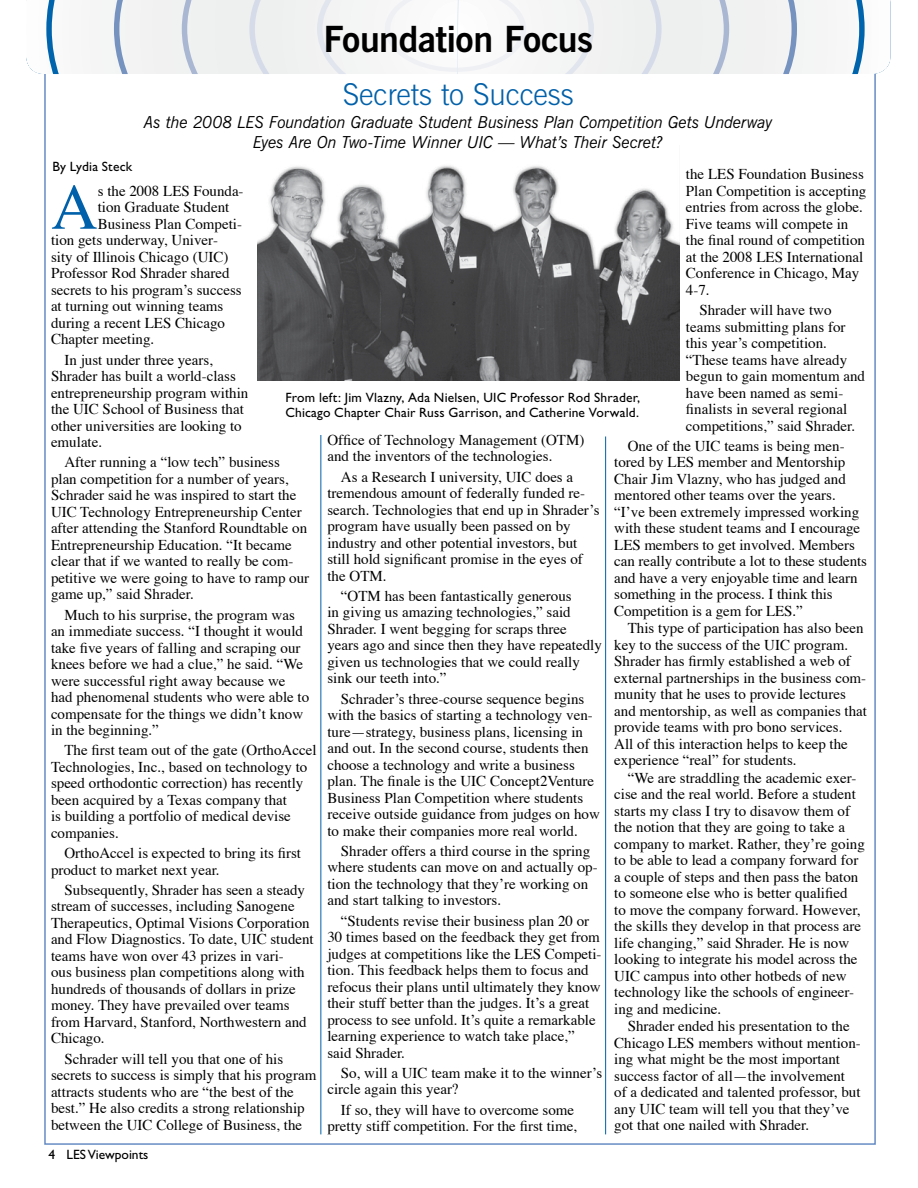
<style>
.page{position:relative;width:918px;height:1188px;background:#fff}
.page>*{position:absolute;margin:0;border:0;box-sizing:border-box;transform-origin:0 0}
.t1{font:64.8px "Times";color:#0060a9}
.t2{font:700 36px "News Gothic BT";letter-spacing:-.015em;color:#000}
.t3{font:300 30px "News Gothic BT";color:#0060a9}
.t4{font:italic 16.5px/19.5px "News Gothic BT";letter-spacing:-.02em;color:#000;text-align:center}
.t5{font:15px/16.5px "Times";color:#000}
.t6{font:13.5px/15px "Gill Sans";letter-spacing:.01em;color:#000}
</style>
<div class="page">
<hr style="left:320px;top:435px;width:1px;height:699px;background:#0060a9">
<hr style="left:605px;top:436px;width:1px;height:698px;background:#0060a9">
<svg style="left:26px;top:0;width:865px;height:74px"></svg>
<img style="left:257px;top:165px;width:423px;height:216px">
<h2 class="t2" style="left:323px;top:17px;width:271px">Foundation Focus</h2>
<h3 class="t3" style="left:343px;top:76px;width:233px">Secrets to Success</h3>
<p class="t4" style="left:144px;top:112px;width:630px">As the 2008 LES Foundation Graduate Student Business Plan Competition Gets Underway<br>Eyes Are On Two-Time Winner UIC — What’s Their Secret?</p>
<p class="t6" style="left:52px;top:159px;width:81px">By Lydia Steck</p>
<p class="t5" style="left:686px;top:165px;width:182px">the LES Foundation Business<br>Plan Competition is accepting entries from across the globe.<br>Five teams will compete in the final round of competition at the 2008 LES International<br>Conference in Chicago, May<br>4-7.</p>
<p class="t5" style="left:686px;top:300px;width:181px;text-indent:14px">Shrader will have two teams submitting plans for this year’s competition. “These teams have already begun to gain momentum and have been named as semi&shy;finalists in several regional competitions,” said Shrader.</p>
<p class="t5" style="left:614px;top:436px;width:254px;text-indent:14px">One of the UIC teams is being men&shy;tored by LES member and Mentorship Chair Jim Vlazny, who has judged and mentored other teams over the years. “I’ve been extremely impressed working with these student teams and I encourage LES members to get involved. Members can really contribute a lot to these students and have a very enjoyable time and learn something in the process. I think this Competition is a gem for LES.”</p>
<p class="t5" style="left:614px;top:619px;width:254px;text-indent:14px">This type of participation has also been key to the success of the UIC program.<br>Shrader has firmly established a web of external partnerships in the business com&shy;munity that he uses to provide lectures and mentorship, as well as companies that provide teams with pro bono services.<br>All of this interaction helps to keep the experience “real” for students.</p>
<p class="t5" style="left:614px;top:768px;width:252px;text-indent:14px">“We are straddling the academic exer&shy;cise and the real world. Before a student starts my class I try to disavow them of the notion that they are going to take a company to market. Rather, they’re going to be able to lead a company forward for a couple of steps and then pass the baton to someone else who is better qualified<br>to move the company forward. However, the skills they develop in that process are life changing,” said Shrader. He is now looking to integrate his model across the UIC campus into other hotbeds of new technology like the schools of engineer&shy;ing and medicine.</p>
<p class="t5" style="left:614px;top:1017px;width:248px;text-indent:14px">Shrader ended his presentation to the Chicago LES members without mention&shy;ing what might be the most important success factor of all—the involvement of a dedicated and talented professor, but any UIC team will tell you that they’ve got that one nailed with Shrader.</p>
<h1 class="t1" style="left:51px;top:146px;width:48px">A</h1>
<p class="t5" style="left:98px;top:181px;width:147px">s the 2008 LES Founda-</p>
<p class="t5" style="left:98px;top:198px;width:133px">tion Graduate Student</p>
<p class="t5" style="left:98px;top:214px;width:146px">Business Plan Competi-</p>
<p class="t5" style="left:51px;top:231px;width:169px">tion gets underway, Univer-</p>
<p class="t5" style="left:51px;top:247px;width:179px">sity of Illinois Chicago (UIC)</p>
<p class="t5" style="left:51px;top:264px;width:180px">Professor Rod Shrader shared</p>
<p class="t5" style="left:51px;top:280px;width:192px">secrets to his program’s success</p>
<p class="t5" style="left:51px;top:297px;width:174px">at turning out winning teams</p>
<p class="t5" style="left:51px;top:313px;width:176px">during a recent LES Chicago</p>
<p class="t5" style="left:51px;top:330px;width:105px">Chapter meeting.</p>
<p class="t5" style="left:51px;top:350px;width:199px;text-indent:14px">In just under three years,<br>Shrader has built a world-class entrepreneurship program within the UIC School of Business that other universities are looking to emulate.</p>
<p class="t5" style="left:51px;top:453px;width:260px;text-indent:14px">After running a “low tech” business plan competition for a number of years, Schrader said he was inspired to start the UIC Technology Entrepreneurship Center after attending the Stanford Roundtable on Entrepreneurship Education. “It became clear that if we wanted to really be com&shy;petitive we were going to have to ramp our game up,” said Shrader.</p>
<p class="t5" style="left:51px;top:605px;width:260px;text-indent:14px">Much to his surprise, the program was an immediate success. “I thought it would take five years of falling and scraping our knees before we had a clue,” he said. “We were successful right away because we had phenomenal students who were able to compensate for the things we didn’t know in the beginning.”</p>
<p class="t5" style="left:51px;top:741px;width:267px;text-indent:14px">The first team out of the gate (OrthoAccel Technologies, Inc., based on technology to speed orthodontic correction) has recently been acquired by a Texas company that<br>is building a portfolio of medical devise companies.</p>
<p class="t5" style="left:51px;top:843px;width:252px;text-indent:14px">OrthoAccel is expected to bring its first product to market next year.</p>
<p class="t5" style="left:51px;top:880px;width:264px;text-indent:14px">Subsequently, Shrader has seen a steady stream of successes, including Sanogene Therapeutics, Optimal Visions Corporation and Flow Diagnostics. To date, UIC student teams have won over 43 prizes in vari-<br>ous business plan competitions along with hundreds of thousands of dollars in prize money. They have prevailed over teams from Harvard, Stanford, Northwestern and Chicago.</p>
<p class="t5" style="left:51px;top:1049px;width:267px;text-indent:14px">Schrader will tell you that one of his secrets to success is simply that his program attracts students who are “the best of the best.” He also credits a strong relationship between the UIC College of Business, the</p>
<p class="t6" style="left:285px;top:390px;width:356px">From left: Jim Vlazny, Ada Nielsen, UIC Professor Rod Shrader,<br>Chicago Chapter Chair Russ Garrison, and Catherine Vorwald.</p>
<p class="t5" style="left:327px;top:430px;width:258px">Office of Technology Management (OTM) and the inventors of the technologies.</p>
<p class="t5" style="left:327px;top:467px;width:274px;text-indent:14px">As a Research I university, UIC does a tremendous amount of federally funded re&shy;search. Technologies that end up in Shrader’s program have usually been passed on by industry and other potential investors, but still hold significant promise in the eyes of the OTM.</p>
<p class="t5" style="left:327px;top:586px;width:276px;text-indent:14px">“OTM has been fantastically generous<br>in giving us amazing technologies,” said Shrader. I went begging for scraps three years ago and since then they have repeatedly given us technologies that we could really sink our teeth into.”</p>
<p class="t5" style="left:327px;top:689px;width:274px;text-indent:14px">Schrader’s three-course sequence begins with the basics of starting a technology ven&shy;ture—strategy, business plans, licensing in and out. In the second course, students then choose a technology and write a business plan. The finale is the UIC Concept2Venture Business Plan Competition where students receive outside guidance from judges on how to make their companies more real world.</p>
<p class="t5" style="left:327px;top:841px;width:272px;text-indent:14px">Shrader offers a third course in the spring where students can move on and actually op&shy;tion the technology that they’re working on and start talking to investors.</p>
<p class="t5" style="left:327px;top:911px;width:276px;text-indent:14px">“Students revise their business plan 20 or 30 times based on the feedback they get from judges at competitions like the LES Competi&shy;tion. This feedback helps them to focus and refocus their plans until ultimately they know their stuff better than the judges. It’s a great process to see unfold. It’s quite a remarkable learning experience to watch take place,” said Shrader.</p>
<p class="t5" style="left:327px;top:1063px;width:276px;text-indent:14px">So, will a UIC team make it to the winner’s circle again this year?</p>
<p class="t5" style="left:327px;top:1100px;width:251px;text-align:right">If so, they will have to overcome some pretty stiff competition. For the first time,</p>
<p class="t6" style="left:48px;top:1147px;width:101px">4 LES Viewpoints</p>
</div>
